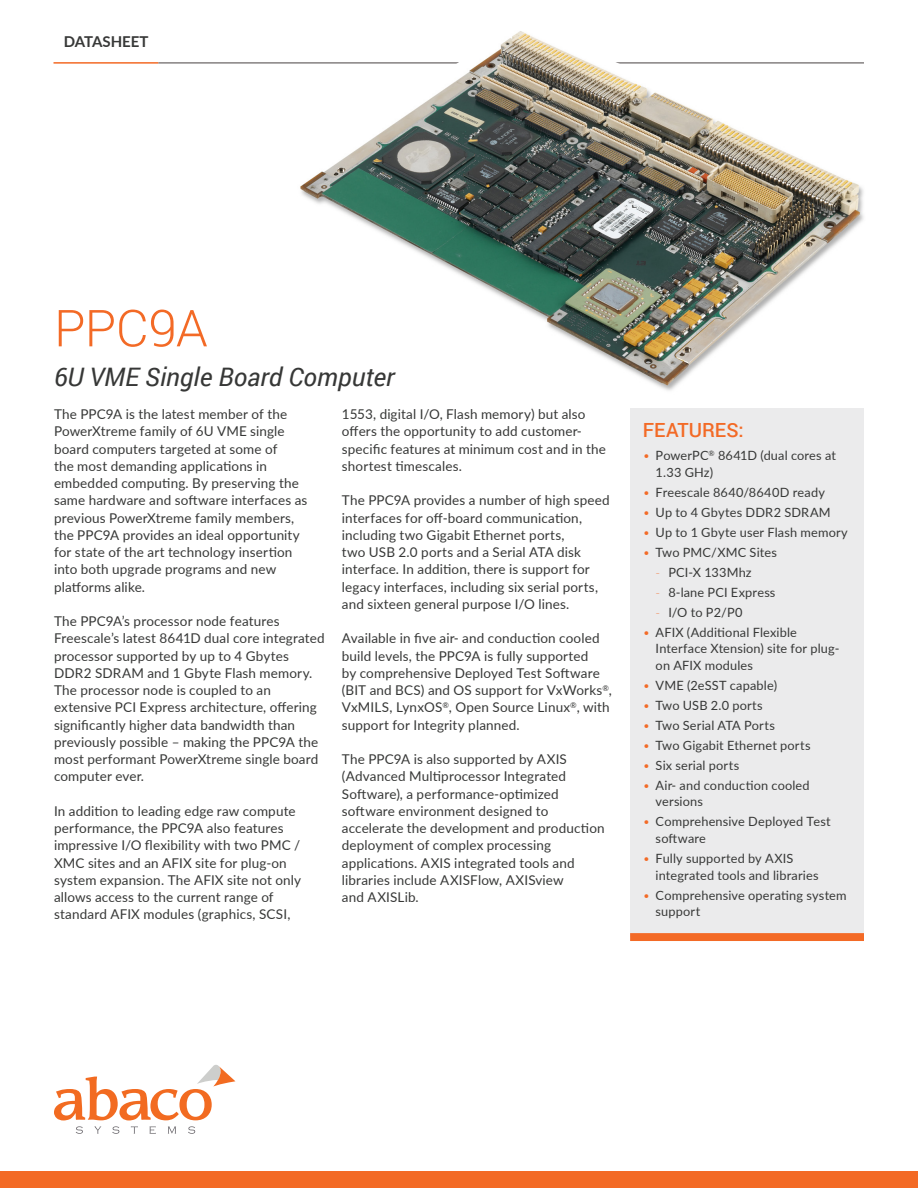
<style>
.page{position:relative;width:918px;height:1188px;background:#fff}
.page>*{position:absolute;margin:0;border:0;box-sizing:border-box;transform-origin:0 0}
.Title{font:300 51px "Roboto";letter-spacing:-.01em;color:#f36a26}
.Subtitle{font:italic 25.5px "Roboto";color:#373837}
.Features_title{font:500 19.5px "Roboto";color:#f36a26}
.t1{font:700 15px "Lato";color:#373837}
.body_copy{font:13.5px/17.2px "Lato";letter-spacing:.01em;color:#373837}
.t2{font:12.75px/16.5px "Lato";letter-spacing:.015em;color:#373837}
.s1{font-weight:300;color:#f36a26}
</style>
<div class="page">
<hr style="left:158px;top:62px;width:706px;height:2px;background:#858181">
<div style="left:0;top:1171px;width:918px;height:17px;background:#f36a25"></div>
<svg style="left:76px;top:1126px;width:7px;height:8px"></svg>
<svg style="left:95px;top:1127px;width:6px;height:7px"></svg>
<svg style="left:112px;top:1126px;width:7px;height:8px"></svg>
<svg style="left:131px;top:1126px;width:7px;height:8px"></svg>
<svg style="left:149px;top:1126px;width:7px;height:8px"></svg>
<svg style="left:168px;top:1127px;width:8px;height:7px"></svg>
<svg style="left:188px;top:1126px;width:7px;height:8px"></svg>
<svg style="left:54px;top:1065px;width:181px;height:55px"></svg>
<hr style="left:54px;top:62px;width:104px;height:2px;background:#f36a25">
<img style="left:289px;top:31px;width:575px;height:360px">
<div style="left:630px;top:408px;width:234px;height:529px;background:#ebebec"></div>
<div style="left:630px;top:933px;width:234px;height:8px;background:#f36a26"></div>
<p class="t1" style="left:64px;top:30px;width:86px">DATASHEET</p>
<p class="Title" style="left:54px;top:293px;width:155px">PPC9A</p>
<p class="Subtitle" style="left:54px;top:359px;width:342px">6U VME Single Board Computer</p>
<p class="body_copy" style="left:54px;top:405px;width:255px">The PPC9A is the latest member of the PowerXtreme family of 6U VME single board computers targeted at some of<br>the most demanding applications in embedded computing. By preserving the same hardware and software interfaces as previous PowerXtreme family members, the PPC9A provides an ideal opportunity for state of the art technology insertion into both upgrade programs and new platforms alike.</p>
<p class="body_copy" style="left:54px;top:612px;width:272px">The PPC9A’s processor node features Freescale’s latest 8641D dual core integrated processor supported by up to 4 Gbytes DDR2 SDRAM and 1 Gbyte Flash memory.<br>The processor node is coupled to an extensive PCI Express architecture, offering significantly higher data bandwidth than previously possible – making the PPC9A the most performant PowerXtreme single board computer ever.</p>
<p class="body_copy" style="left:54px;top:802px;width:249px">In addition to leading edge raw compute performance, the PPC9A also features impressive I/O flexibility with two PMC / XMC sites and an AFIX site for plug-on system expansion. The AFIX site not only allows access to the current range of standard AFIX modules (graphics, SCSI,</p>
<p class="body_copy" style="left:342px;top:405px;width:266px">1553, digital I/O, Flash memory) but also offers the opportunity to add customer&shy;specific features at minimum cost and in the shortest timescales.</p>
<p class="body_copy" style="left:342px;top:491px;width:269px">The PPC9A provides a number of high speed interfaces for off-board communication, including two Gigabit Ethernet ports,<br>two USB 2.0 ports and a Serial ATA disk interface. In addition, there is support for legacy interfaces, including six serial ports, and sixteen general purpose I/O lines.</p>
<p class="body_copy" style="left:342px;top:629px;width:271px">Available in five air- and conduction cooled build levels, the PPC9A is fully supported<br>by comprehensive Deployed Test Software (BIT and BCS) and OS support for VxWorks<sup>®</sup>, VxMILS, LynxOS<sup>®</sup>, Open Source Linux<sup>®</sup>, with support for Integrity planned.</p>
<p class="body_copy" style="left:342px;top:750px;width:264px">The PPC9A is also supported by AXIS (Advanced Multiprocessor Integrated Software), a performance-optimized software environment designed to accelerate the development and production deployment of complex processing applications. AXIS integrated tools and libraries include AXISFlow, AXISview<br>and AXISLib.</p>
<p class="Features_title" style="left:643px;top:416px;width:102px">FEATURES:</p>
<p class="t2" style="left:656px;top:447px;width:182px;text-indent:-13px"><span class="s1">•</span> PowerPC<sup>®</sup> 8641D (dual cores at<br>1.33 GHz)</p>
<p class="t2" style="left:643px;top:483px;width:184px"><span class="s1">•</span> Freescale 8640/8640D ready</p>
<p class="t2" style="left:643px;top:503px;width:189px"><span class="s1">•</span> Up to 4 Gbytes DDR2 SDRAM</p>
<p class="t2" style="left:643px;top:523px;width:207px"><span class="s1">•</span> Up to 1 Gbyte user Flash memory</p>
<p class="t2" style="left:643px;top:543px;width:136px"><span class="s1">•</span> Two PMC/XMC Sites</p>
<p class="t2" style="left:656px;top:563px;width:98px"><span class="s1">-</span> PCI-X 133Mhz</p>
<p class="t2" style="left:656px;top:584px;width:121px"><span class="s1">-</span> 8-lane PCI Express</p>
<p class="t2" style="left:656px;top:604px;width:88px"><span class="s1">-</span> I/O to P2/P0</p>
<p class="t2" style="left:656px;top:624px;width:185px;text-indent:-13px"><span class="s1">•</span> AFIX (Additional Flexible<br>Interface Xtension) site for plug&shy;on AFIX modules</p>
<p class="t2" style="left:643px;top:677px;width:136px"><span class="s1">•</span> VME (2eSST capable)</p>
<p class="t2" style="left:643px;top:697px;width:121px"><span class="s1">•</span> Two USB 2.0 ports</p>
<p class="t2" style="left:643px;top:717px;width:134px"><span class="s1">•</span> Two Serial ATA Ports</p>
<p class="t2" style="left:643px;top:737px;width:169px"><span class="s1">•</span> Two Gigabit Ethernet ports</p>
<p class="t2" style="left:643px;top:757px;width:98px"><span class="s1">•</span> Six serial ports</p>
<p class="t2" style="left:656px;top:777px;width:156px;text-indent:-13px"><span class="s1">•</span> Air- and conduction cooled versions</p>
<p class="t2" style="left:656px;top:813px;width:177px;text-indent:-13px"><span class="s1">•</span> Comprehensive Deployed Test software</p>
<p class="t2" style="left:656px;top:850px;width:164px;text-indent:-13px"><span class="s1">•</span> Fully supported by AXIS integrated tools and libraries</p>
<p class="t2" style="left:656px;top:886px;width:193px;text-indent:-13px"><span class="s1">•</span> Comprehensive operating system support</p>
</div>
